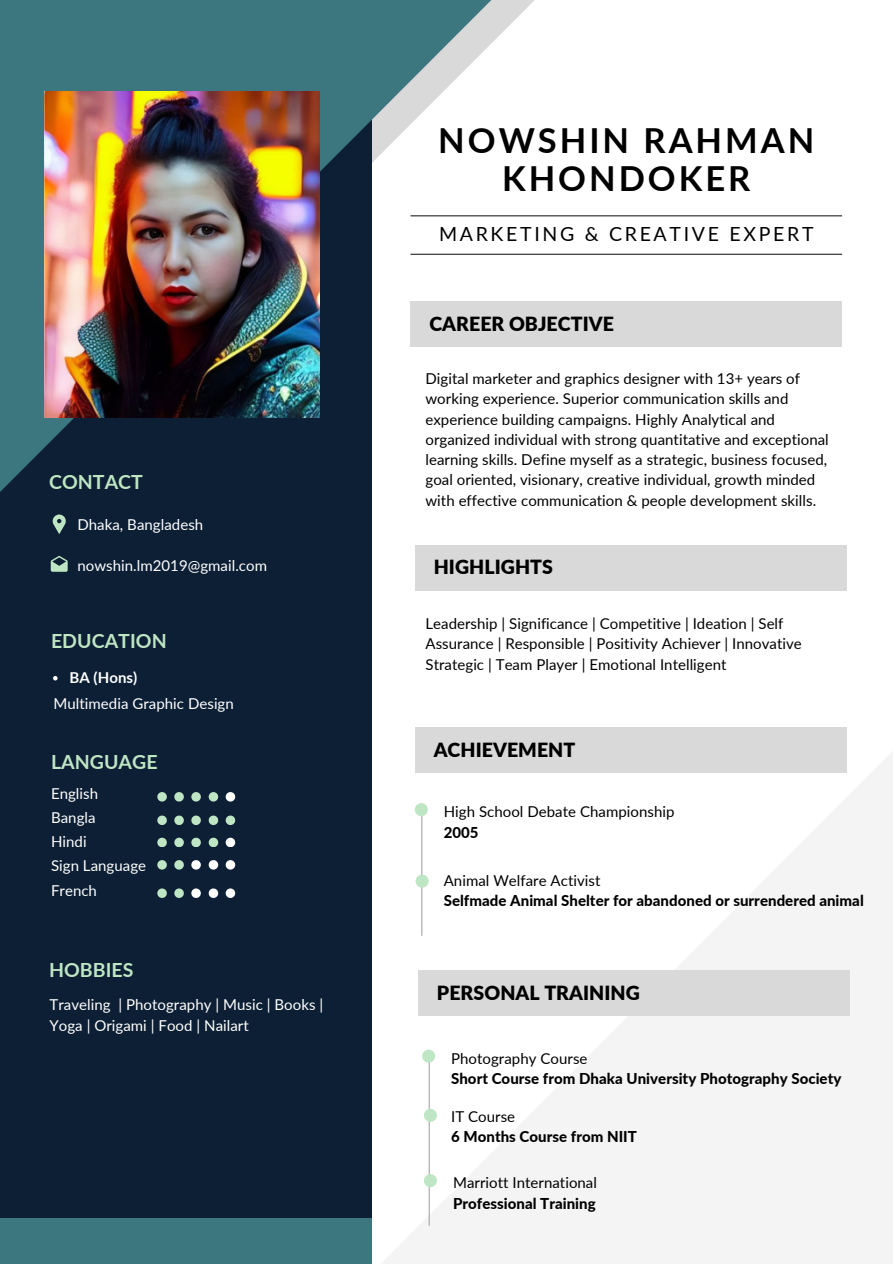
<style>
.page{position:relative;width:893px;height:1264px;background:#fff}
.page>*{position:absolute;margin:0;border:0;box-sizing:border-box;transform-origin:0 0}
.t1{font:700 34.5px/38.2px "Lato";letter-spacing:.085em;color:#000;text-align:center}
.t2{font:900 19.5px "Lato";letter-spacing:.005em;color:#000}
.t3{font:700 19.5px "Lato";letter-spacing:.005em;color:#bfe6c4}
.t4{font:19.5px "Lato";letter-spacing:.14em;color:#000}
.t5{font:15px/20.2px "Lato";letter-spacing:.005em;color:#000}
.t6{font:15px "Lato";letter-spacing:.005em;color:#fff}
.t7{font:800 15px "Lato";letter-spacing:.005em;color:#000}
.t8{font:700 15px "Lato";letter-spacing:.005em;color:#fff}
</style>
<div class="page">
<svg style="left:505px;top:0;width:30px;height:30px"></svg>
<div style="left:410px;top:301px;width:432px;height:45px;background:#d9d9d9"></div>
<div style="left:415px;top:545px;width:431px;height:45px;background:#d9d9d9"></div>
<div style="left:0;top:1120px;width:371px;height:143px;background:#3c767e"></div>
<div style="left:0;top:0;width:371px;height:1217px;background:#0c1f34"></div>
<svg style="left:371px;top:737px;width:521px;height:526px;fill:#f4f4f4"></svg>
<svg style="left:0;top:0;width:505px;height:506px"></svg>
<img style="left:44px;top:92px;width:276px;height:325px">
<hr style="left:410px;top:215px;width:432px;height:1px;background:#232323">
<hr style="left:410px;top:254px;width:432px;height:1px;background:#232323">
<div style="left:415px;top:727px;width:431px;height:45px;background:#d9d9d9"></div>
<div style="left:418px;top:970px;width:431px;height:45px;background:#d9d9d9"></div>
<hr style="left:421px;top:813px;width:1px;height:122px;background:#a6a6a6">
<hr style="left:428px;top:1059px;width:2px;height:166px;background:#a6a6a6">
<div style="left:415px;top:803px;width:13px;height:13px;background:#bfe6c4;border-radius:50%"></div>
<div style="left:422px;top:1049px;width:13px;height:13px;background:#bfe6c4;border-radius:50%"></div>
<svg style="left:53px;top:514px;width:13px;height:20px"></svg>
<svg style="left:51px;top:555px;width:17px;height:17px"></svg>
<div style="left:415px;top:874px;width:13px;height:13px;background:#bfe6c4;border-radius:50%"></div>
<div style="left:424px;top:1108px;width:13px;height:13px;background:#bfe6c4;border-radius:50%"></div>
<div style="left:424px;top:1174px;width:13px;height:13px;background:#bfe6c4;border-radius:50%"></div>
<svg style="left:157px;top:792px;width:10px;height:9px"></svg>
<svg style="left:174px;top:792px;width:10px;height:9px"></svg>
<svg style="left:191px;top:792px;width:10px;height:9px"></svg>
<svg style="left:209px;top:792px;width:9px;height:9px"></svg>
<svg style="left:226px;top:792px;width:9px;height:9px"></svg>
<svg style="left:157px;top:815px;width:10px;height:9px"></svg>
<svg style="left:174px;top:815px;width:10px;height:9px"></svg>
<svg style="left:191px;top:815px;width:10px;height:9px"></svg>
<svg style="left:209px;top:815px;width:9px;height:9px"></svg>
<svg style="left:226px;top:815px;width:9px;height:9px"></svg>
<svg style="left:157px;top:837px;width:10px;height:9px"></svg>
<svg style="left:174px;top:837px;width:10px;height:9px"></svg>
<svg style="left:191px;top:837px;width:10px;height:9px"></svg>
<svg style="left:209px;top:837px;width:9px;height:9px"></svg>
<svg style="left:226px;top:837px;width:9px;height:9px"></svg>
<svg style="left:157px;top:860px;width:10px;height:9px"></svg>
<svg style="left:174px;top:860px;width:10px;height:9px"></svg>
<svg style="left:191px;top:860px;width:10px;height:9px"></svg>
<svg style="left:209px;top:860px;width:9px;height:9px"></svg>
<svg style="left:226px;top:860px;width:9px;height:9px"></svg>
<svg style="left:157px;top:888px;width:10px;height:9px"></svg>
<svg style="left:174px;top:888px;width:10px;height:9px"></svg>
<svg style="left:191px;top:888px;width:10px;height:9px"></svg>
<svg style="left:209px;top:888px;width:9px;height:9px"></svg>
<svg style="left:226px;top:888px;width:9px;height:9px"></svg>
<svg style="left:53px;top:676px;width:5px;height:4px"></svg>
<p class="t3" style="left:49px;top:469px;width:95px">CONTACT</p>
<h2 class="t6" style="left:77px;top:515px;width:127px">Dhaka, Bangladesh</h2>
<p class="t6" style="left:77px;top:556px;width:191px">nowshin.lm2019@gmail.com</p>
<h2 class="t3" style="left:51px;top:628px;width:117px">EDUCATION</h2>
<p class="t8" style="left:70px;top:668px;width:69px">BA (Hons)</p>
<p class="t6" style="left:54px;top:694px;width:182px">Multimedia Graphic Design</p>
<p class="t3" style="left:51px;top:749px;width:108px">LANGUAGE</p>
<p class="t6" style="left:51px;top:784px;width:49px">English</p>
<h2 class="t6" style="left:51px;top:808px;width:46px">Bangla</h2>
<h1 class="t6" style="left:51px;top:831px;width:37px">Hindi</h1>
<h3 class="t6" style="left:51px;top:856px;width:97px">Sign Language</h3>
<h2 class="t6" style="left:51px;top:881px;width:47px">French</h2>
<p class="t3" style="left:49px;top:957px;width:86px">HOBBIES</p>
<h2 class="t6" style="left:49px;top:995px;width:275px">Traveling | Photography | Music | Books |</h2>
<p class="t6" style="left:49px;top:1015px;width:201px">Yoga | Origami | Food | Nailart</p>
<p class="t1" style="left:438px;top:120px;width:377px">NOWSHIN RAHMAN<br>KHONDOKER</p>
<p class="t4" style="left:439px;top:222px;width:376px">MARKETING &amp; CREATIVE EXPERT</p>
<h2 class="t2" style="left:429px;top:311px;width:186px">CAREER OBJECTIVE</h2>
<p class="t5" style="left:425px;top:368px;width:405px">Digital marketer and graphics designer with 13+ years of working experience. Superior communication skills and experience building campaigns. Highly Analytical and organized individual with strong quantitative and exceptional learning skills. Define myself as a strategic, business focused, goal oriented, visionary, creative individual, growth minded with effective communication &amp; people development skills.</p>
<p class="t2" style="left:433px;top:555px;width:121px">HIGHLIGHTS</p>
<p class="t5" style="left:425px;top:613px;width:378px">Leadership | Significance | Competitive | Ideation | Self<br>Assurance | Responsible | Positivity Achiever | Innovative<br>Strategic | Team Player | Emotional Intelligent</p>
<h2 class="t2" style="left:433px;top:737px;width:143px">ACHIEVEMENT</h2>
<h2 class="t5" style="left:443px;top:801px;width:232px">High School Debate Championship</h2>
<p class="t7" style="left:443px;top:822px;width:36px">2005</p>
<p class="t5" style="left:443px;top:869px;width:158px">Animal Welfare Activist</p>
<p class="t7" style="left:443px;top:891px;width:421px">Selfmade Animal Shelter for abandoned or surrendered animal</p>
<p class="t2" style="left:437px;top:980px;width:204px">PERSONAL TRAINING</p>
<p class="t5" style="left:451px;top:1047px;width:138px">Photography Course</p>
<p class="t7" style="left:451px;top:1069px;width:392px">Short Course from Dhaka University Photography Society</p>
<p class="t5" style="left:451px;top:1105px;width:65px">IT Course</p>
<p class="t7" style="left:451px;top:1126px;width:187px">6 Months Course from NIIT</p>
<p class="t5" style="left:453px;top:1172px;width:145px">Marriott International</p>
<p class="t7" style="left:453px;top:1193px;width:144px">Professional Training</p>
</div>
